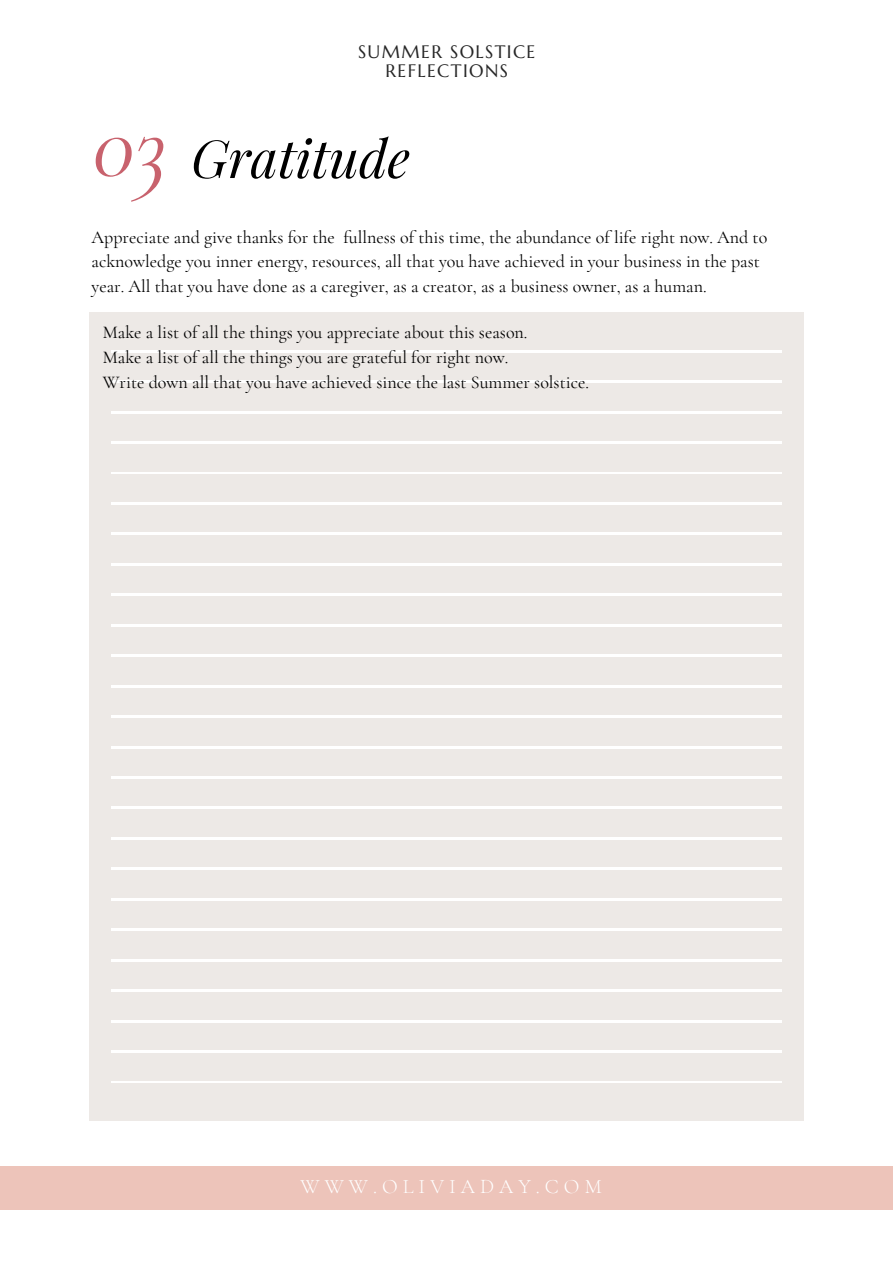
<style>
.page{position:relative;width:893px;height:1264px;background:#fff}
.page>*{position:absolute;margin:0;border:0;box-sizing:border-box;transform-origin:0 0}
.t1{font:italic 94.8px "Cormorant Garamond";color:#c8626d}
.t2{font:italic 52.5px "Playfair Display";color:#000}
.t3{font:300 20.4px "Cormorant Garamond";letter-spacing:.245em;color:#fff}
.t4{font:18px/24.8px "Cormorant Garamond";color:#000}
.t5{font:18px/19.2px "Marcellus";letter-spacing:.075em;color:#262626;text-align:center}
</style>
<div class="page">
<div style="left:89px;top:313px;width:715px;height:807px;background:#ede9e6"></div>
<hr style="left:111px;top:350px;width:670px;height:2px;background:#fff">
<hr style="left:111px;top:380px;width:670px;height:2px;background:#fff">
<hr style="left:111px;top:411px;width:670px;height:2px;background:#fff">
<hr style="left:111px;top:441px;width:670px;height:2px;background:#fff">
<hr style="left:111px;top:472px;width:670px;height:2px;background:#fff">
<hr style="left:111px;top:502px;width:670px;height:2px;background:#fff">
<hr style="left:111px;top:533px;width:670px;height:2px;background:#fff">
<hr style="left:111px;top:563px;width:670px;height:2px;background:#fff">
<hr style="left:111px;top:594px;width:670px;height:1px;background:#fff">
<hr style="left:111px;top:624px;width:670px;height:2px;background:#fff">
<hr style="left:111px;top:654px;width:670px;height:2px;background:#fff">
<hr style="left:111px;top:685px;width:670px;height:2px;background:#fff">
<hr style="left:111px;top:715px;width:670px;height:2px;background:#fff">
<hr style="left:111px;top:746px;width:670px;height:2px;background:#fff">
<hr style="left:111px;top:776px;width:670px;height:2px;background:#fff">
<hr style="left:111px;top:807px;width:670px;height:2px;background:#fff">
<hr style="left:111px;top:837px;width:670px;height:2px;background:#fff">
<hr style="left:111px;top:867px;width:670px;height:2px;background:#fff">
<hr style="left:111px;top:898px;width:670px;height:2px;background:#fff">
<hr style="left:111px;top:928px;width:670px;height:2px;background:#fff">
<hr style="left:111px;top:959px;width:670px;height:2px;background:#fff">
<hr style="left:111px;top:989px;width:670px;height:2px;background:#fff">
<hr style="left:111px;top:1020px;width:670px;height:2px;background:#fff">
<hr style="left:111px;top:1050px;width:670px;height:2px;background:#fff">
<hr style="left:111px;top:1080px;width:670px;height:2px;background:#fff">
<div style="left:0;top:1166px;width:892px;height:44px;background:#edc4ba"></div>
<p class="t1" style="left:93px;top:88px;width:75px">03</p>
<p class="t5" style="left:358px;top:42px;width:179px">SUMMER SOLSTICE<br>REFLECTIONS</p>
<p class="t2" style="left:191px;top:121px;width:220px">Gratitude</p>
<p class="t4" style="left:91px;top:224px;width:677px">Appreciate and give thanks for the fullness of this time, the abundance of life right now. And to acknowledge you inner energy, resources, all that you have achieved in your business in the past year. All that you have done as a caregiver, as a creator, as a business owner, as a human.</p>
<p class="t4" style="left:103px;top:320px;width:426px">Make a list of all the things you appreciate about this season.</p>
<p class="t4" style="left:103px;top:345px;width:407px">Make a list of all the things you are grateful for right now.</p>
<p class="t4" style="left:103px;top:369px;width:487px">Write down all that you have achieved since the last Summer solstice.</p>
<p class="t3" style="left:300px;top:1174px;width:302px">WWW.OLIVIADAY.COM</p>
</div>
